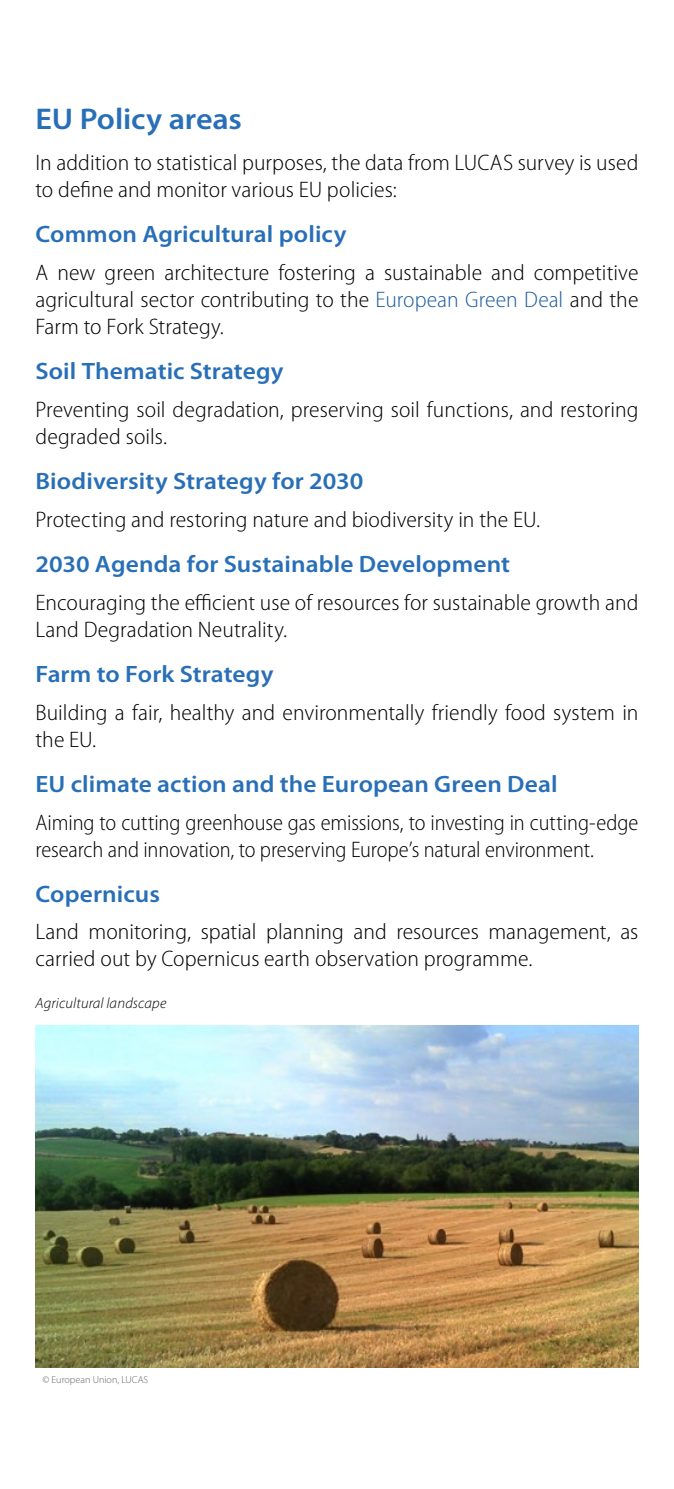
<style>
.page{position:relative;width:674px;height:1489px;background:#fff}
.page>*{position:absolute;margin:0;border:0;box-sizing:border-box;transform-origin:0 0}
.t1{font:600 30px "Myriad Pro";letter-spacing:-.01em;color:#286fb7;scale:1.07 1}
.t2{font:600 23.75px "Myriad Pro";letter-spacing:.005em;color:#286fb7;scale:1.07 1}
.body{font:300 semi-condensed 22.5px/27px "Myriad Pro";color:#000;scale:1.06 1}
.body-2{font:300 semi-condensed 22.5px/27px "Myriad Pro";color:#000}
.Source{font:italic 300 15px "Myriad Pro";letter-spacing:.01em;color:#000}
.Copyright_images{font:300 10.25px "Myriad Pro";color:#636466}
.s1{color:#215e9e}
</style>
<div class="page">
<img style="left:35px;top:1025px;width:603px;height:342px">
<h2 class="t1" style="left:35px;top:100px;width:194px">EU Policy areas</h2>
<p class="body" style="left:35px;top:149px;width:570px">In addition to statistical purposes, the data from LUCAS survey is used to define and monitor various EU policies:</p>
<h4 class="t2" style="left:35px;top:219px;width:292px">Common Agricultural policy</h4>
<p class="body" style="left:35px;top:259px;width:570px;text-align:justify">A new green architecture fostering a sustainable and competitive agricultural sector contributing to the <span class="s1">European Green Deal</span> and the Farm to Fork Strategy.</p>
<h4 class="t2" style="left:35px;top:356px;width:233px">Soil Thematic Strategy</h4>
<p class="body" style="left:35px;top:396px;width:570px">Preventing soil degradation, preserving soil functions, and restoring degraded soils.</p>
<h4 class="t2" style="left:35px;top:466px;width:308px">Biodiversity Strategy for 2030</h4>
<p class="body" style="left:35px;top:506px;width:477px">Protecting and restoring nature and biodiversity in the EU.</p>
<h4 class="t2" style="left:35px;top:549px;width:445px">2030 Agenda for Sustainable Development</h4>
<p class="body" style="left:35px;top:589px;width:570px">Encouraging the efficient use of resources for sustainable growth and<br>Land Degradation Neutrality.</p>
<h4 class="t2" style="left:35px;top:658px;width:224px">Farm to Fork Strategy</h4>
<p class="body" style="left:35px;top:699px;width:570px">Building a fair, healthy and environmentally friendly food system in the EU.</p>
<h4 class="t2" style="left:35px;top:768px;width:489px">EU climate action and the European Green Deal</h4>
<p class="body-2" style="left:35px;top:809px;width:604px">Aiming to cutting greenhouse gas emissions, to investing in cutting-edge research and innovation, to preserving Europe’s natural environment.</p>
<h4 class="t2" style="left:35px;top:878px;width:118px">Copernicus</h4>
<p class="body" style="left:35px;top:918px;width:570px">Land monitoring, spatial planning and resources management, as carried out by Copernicus earth observation programme.</p>
<p class="Source" style="left:35px;top:995px;width:132px">Agricultural landscape</p>
<p class="Copyright_images" style="left:43px;top:1373px;width:107px">© European Union, LUCAS</p>
</div>
